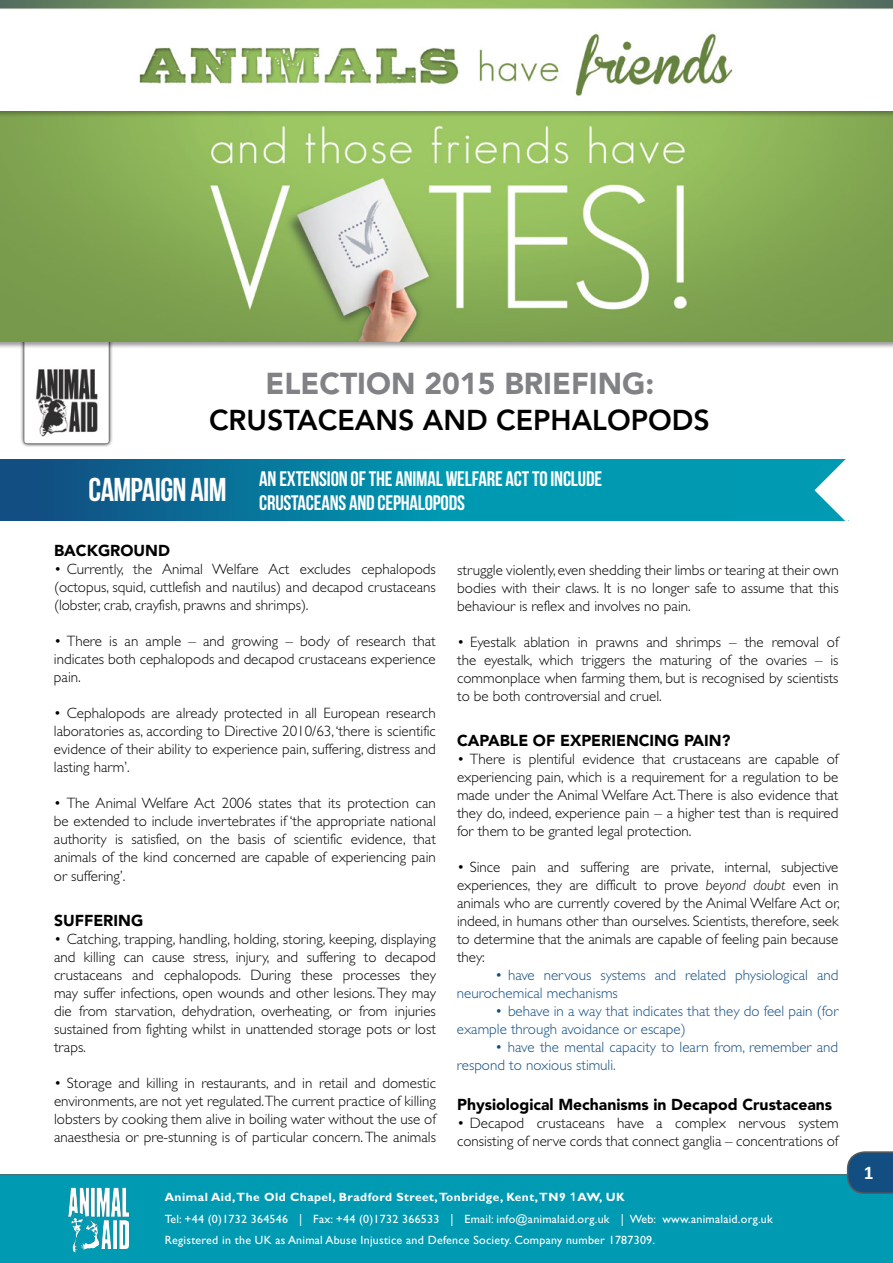
<style>
.page{position:relative;width:893px;height:1263px;background:#fff}
.page>*{position:absolute;margin:0;border:0;box-sizing:border-box;transform-origin:0 0}
.t1{font:33px "Bebas Neue";letter-spacing:-.02em;color:#fff}
.t2{font:900 30px "Avenir LT Std";color:#808285}
.t3{font:800 28.5px "Avenir LT Std";color:#000}
.t4{font:21px/24px "Bebas Neue";letter-spacing:-.01em;color:#fff}
.t5{font:700 19.5px "Calibri";color:#fff}
.t6{font:900 15.75px "Avenir LT Std";color:#000}
.t7{font:300 15px/18px "Gill Sans CE";color:#000;text-align:justify}
.t8{font:300 15px/18px "Gill Sans CE";color:#124e81}
.t9{font:12px/22.5px "Gill Sans";letter-spacing:.02em;color:#fff}
.s1{font-style:italic}
.s2{font-weight:700}
.s3{font-family:"Avenir LT Std";font-weight:800}
</style>
<div class="page">
<img style="left:20px;top:348px;width:93px;height:98px">
<div style="left:0;top:103px;width:893px;height:245px;background:#000;opacity:.39"></div>
<img style="left:0;top:118px;width:893px;height:223px">
<div style="left:0;top:1175px;width:893px;height:88px;background:#009ab3"></div>
<div style="left:0;top:0;width:893px;height:118px;background:#000;opacity:.28"></div>
<img style="left:0;top:0;width:893px;height:111px">
<hr style="left:0;top:1174px;width:893px;height:1px;background:#636466">
<svg style="left:847px;top:1151px;width:46px;height:43px"></svg>
<div style="left:0;top:459px;width:848px;height:62px;background:#009ab3"></div>
<svg style="left:0;top:459px;width:392px;height:62px"></svg>
<svg style="left:814px;top:459px;width:35px;height:62px"></svg>
<img style="left:91px;top:1188px;width:38px;height:29px">
<h2 class="t2" style="left:266px;top:365px;width:390px">ELECTION 2015 BRIEFING:</h2>
<h3 class="t3" style="left:209px;top:403px;width:502px">CRUSTACEANS AND CEPHALOPODS</h3>
<h1 class="t1" style="left:89px;top:472px;width:140px">CAMPAIGN AIM</h1>
<h3 class="t4" style="left:259px;top:466px;width:344px">AN EXTENSION OF THE ANIMAL WELFARE ACT TO INCLUDE<br>CRUSTACEANS AND CEPHALOPODS</h3>
<p class="t6" style="left:54px;top:540px;width:118px">BACKGROUND</p>
<p class="t7" style="left:54px;top:559px;width:383px">• Currently, the Animal Welfare Act excludes cephalopods (octopus, squid, cuttlefish and nautilus) and decapod crustaceans (lobster, crab, crayfish, prawns and shrimps).</p>
<p class="t7" style="left:54px;top:631px;width:383px">• There is an ample – and growing – body of research that indicates both cephalopods and decapod crustaceans experience pain.</p>
<p class="t7" style="left:54px;top:703px;width:383px">• Cephalopods are already protected in all European research laboratories as, according to Directive 2010/63, ‘there is scientific evidence of their ability to experience pain, suffering, distress and lasting harm’.</p>
<p class="t7" style="left:54px;top:793px;width:383px">• The Animal Welfare Act 2006 states that its protection can be extended to include invertebrates if ‘the appropriate national authority is satisfied, on the basis of scientific evidence, that animals of the kind concerned are capable of experiencing pain</p>
<p class="t7" style="left:54px;top:867px;width:73px">or suffering’.</p>
<p class="t6" style="left:54px;top:911px;width:91px">SUFFERING</p>
<p class="t7" style="left:54px;top:930px;width:383px">• Catching, trapping, handling, holding, storing, keeping, displaying and killing can cause stress, injury, and suffering to decapod crustaceans and cephalopods. During these processes they may suffer infections, open wounds and other lesions.They may die from starvation, dehydration, overheating, or from injuries sustained from fighting whilst in unattended storage pots or lost traps.</p>
<p class="t7" style="left:54px;top:1074px;width:383px">• Storage and killing in restaurants, and in retail and domestic environments, are not yet regulated.The current practice of killing lobsters by cooking them alive in boiling water without the use of anaesthesia or pre-stunning is of particular concern.The animals</p>
<p class="t7" style="left:457px;top:561px;width:383px">struggle violently, even shedding their limbs or tearing at their own bodies with their claws. It is no longer safe to assume that this behaviour is reflex and involves no pain.</p>
<p class="t7" style="left:457px;top:633px;width:383px">• Eyestalk ablation in prawns and shrimps – the removal of the eyestalk, which triggers the maturing of the ovaries – is commonplace when farming them, but is recognised by scientists to be both controversial and cruel.</p>
<p class="t6" style="left:457px;top:731px;width:275px">CAPABLE OF EXPERIENCING PAIN?</p>
<p class="t7" style="left:457px;top:750px;width:383px">• There is plentiful evidence that crustaceans are capable of experiencing pain, which is a requirement for a regulation to be made under the Animal Welfare Act.There is also evidence that they do, indeed, experience pain – a higher test than is required for them to be granted legal protection.</p>
<p class="t7" style="left:457px;top:858px;width:384px">• Since pain and suffering are private, internal, subjective experiences, they are difficult to prove <span class="s1">beyond doubt</span> even in animals who are currently covered by the Animal Welfare Act or, indeed, in humans other than ourselves. Scientists, therefore, seek to determine that the animals are capable of feeling pain because they:</p>
<p class="t8" style="left:457px;top:966px;width:383px;text-indent:38px">• have nervous systems and related physiological and neurochemical mechanisms</p>
<p class="t8" style="left:457px;top:1002px;width:383px;text-indent:38px">• behave in a way that indicates that they do feel pain (for example through avoidance or escape)</p>
<p class="t8" style="left:457px;top:1038px;width:383px;text-indent:38px">• have the mental capacity to learn from, remember and respond to noxious stimuli.</p>
<p class="t6" style="left:457px;top:1095px;width:377px">Physiological Mechanisms in Decapod Crustaceans</p>
<p class="t7" style="left:457px;top:1114px;width:383px">• Decapod crustaceans have a complex nervous system consisting of nerve cords that connect ganglia – concentrations of</p>
<p class="t9" style="left:165px;top:1185px;width:610px"><span class="s2">Animal Aid, The Old Chapel, Bradford Street, Tonbridge, Kent, TN9</span> <span class="s3">1</span><span class="s2">AW, UK<br></span>Tel: +44 (0)1732 364546 | Fax: +44 (0)1732 366533 | Email: info@animalaid.org.uk | Web: www.animalaid.org.uk</p>
<p class="t9" style="left:165px;top:1229px;width:492px">Registered in the UK as Animal Abuse Injustice and Defence Society. Company number 1787309.</p>
<h3 class="t5" style="left:864px;top:1160px;width:11px">1</h3>
</div>
